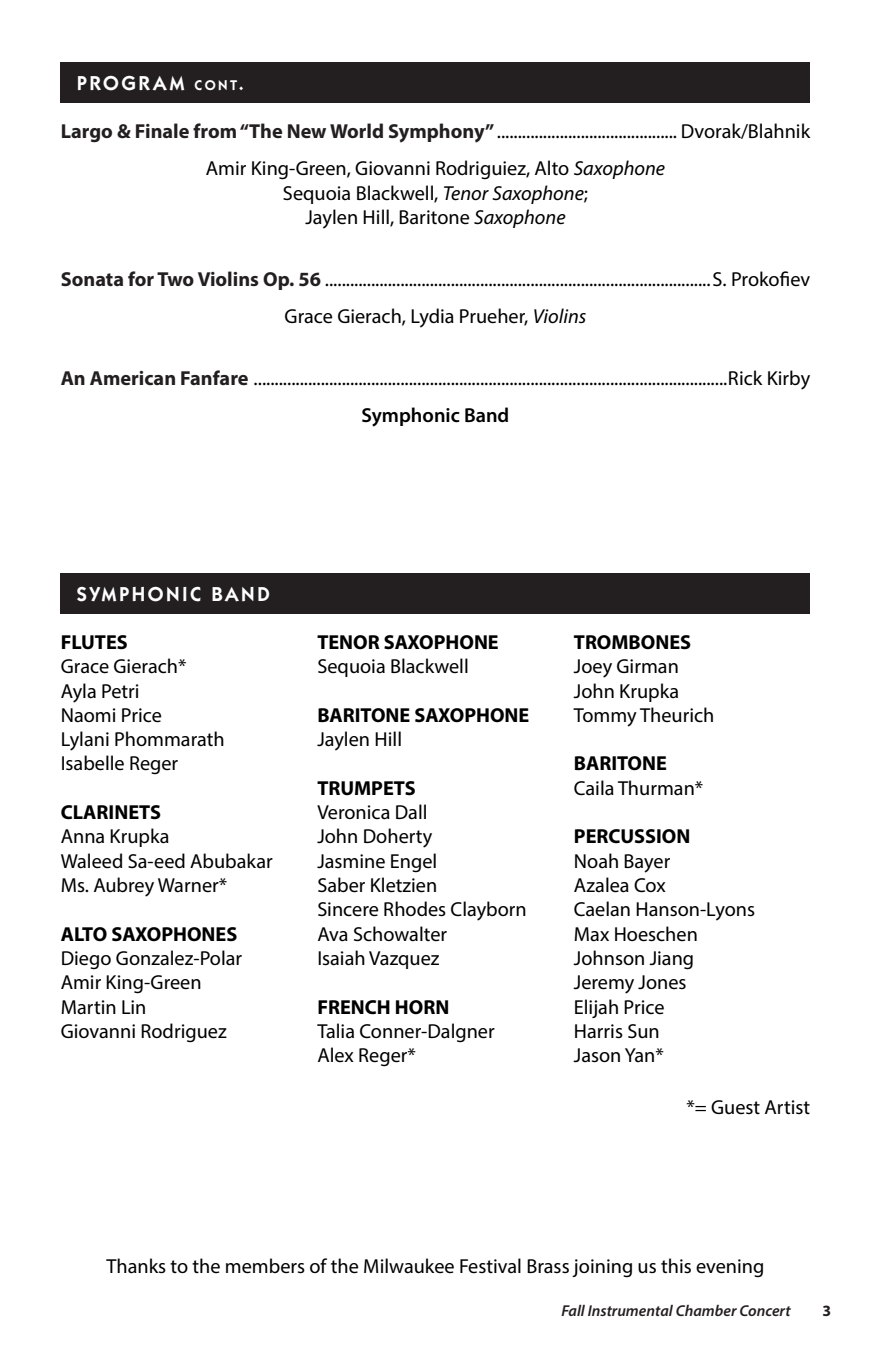
<style>
.page{position:relative;width:871px;height:1357px;background:#fff}
.page>*{position:absolute;margin:0;border:0;box-sizing:border-box;transform-origin:0 0}
.No_Spacing{font:20.25px/24.8px "Myriad Pro";color:#000;text-align:center}
.No_Spacing-2{font:700 20.25px "Myriad Pro";color:#000}
.t1{font:600 20.25px "Itc Kabel";letter-spacing:.125em;color:#fff}
.No_Spacing-3{font:600 20.25px "Myriad Pro";color:#000}
.t2{font:italic 600 15.75px "Myriad Pro";color:#231f20}
.t3{font:700 15.75px "Myriad Pro";color:#231f20}
.s1{font-size:14.17px}
.s2{font-style:inherit}
.s3{font-weight:700;color:#231f20}
.s4{font-style:italic}
</style>
<div class="page">
<div style="left:61px;top:573px;width:749px;height:40px;background:#231f20"></div>
<div style="left:61px;top:62px;width:749px;height:41px;background:#231f20"></div>
<p class="t1" style="left:77px;top:71px;width:169px">PROGRAM <span class="s1">CONT</span><span class="s2">.</span></p>
<p class="No_Spacing" style="left:61px;top:119px;width:751px"><span class="s3">Largo &amp; Finale from “The New World Symphony”</span> ........................................... Dvorak/Blahnik</p>
<p class="No_Spacing" style="left:206px;top:155px;width:461px">Amir King-Green, Giovanni Rodriguiez, Alto <span class="s4">Saxophone<br></span>Sequoia Blackwell, <span class="s4">Tenor Saxophone</span>;<br>Jaylen Hill, Baritone <span class="s4">Saxophone</span></p>
<p class="No_Spacing" style="left:61px;top:267px;width:751px"><span class="s3">Sonata for Two Violins Op. 56</span> ............................................................................................S. Prokofiev</p>
<p class="No_Spacing" style="left:285px;top:303px;width:303px">Grace Gierach, Lydia Prueher, <span class="s4">Violins</span></p>
<p class="No_Spacing" style="left:61px;top:365px;width:751px"><span class="s3">An American Fanfare</span> .................................................................................................................Rick Kirby</p>
<p class="No_Spacing-3" style="left:361px;top:402px;width:149px">Symphonic Band</p>
<p class="t1" style="left:77px;top:582px;width:194px">SYMPHONIC BAND</p>
<p class="No_Spacing-2" style="left:61px;top:629px;width:69px">FLUTES</p>
<p class="No_Spacing" style="left:61px;top:654px;width:127px">Grace Gierach*</p>
<p class="No_Spacing" style="left:61px;top:678px;width:80px">Ayla Petri</p>
<p class="No_Spacing" style="left:61px;top:702px;width:103px">Naomi Price</p>
<p class="No_Spacing" style="left:61px;top:727px;width:166px">Lylani Phommarath</p>
<p class="No_Spacing" style="left:61px;top:751px;width:119px">Isabelle Reger</p>
<p class="No_Spacing-2" style="left:61px;top:799px;width:102px">CLARINETS</p>
<p class="No_Spacing" style="left:61px;top:824px;width:110px">Anna Krupka</p>
<p class="No_Spacing" style="left:61px;top:848px;width:213px">Waleed Sa-eed Abubakar</p>
<p class="No_Spacing" style="left:61px;top:872px;width:168px">Ms. Aubrey Warner*</p>
<p class="No_Spacing-2" style="left:61px;top:920px;width:178px">ALTO SAXOPHONES</p>
<p class="No_Spacing" style="left:61px;top:945px;width:183px">Diego Gonzalez-Polar</p>
<p class="No_Spacing" style="left:61px;top:970px;width:142px">Amir King-Green</p>
<p class="No_Spacing" style="left:61px;top:994px;width:87px">Martin Lin</p>
<p class="No_Spacing" style="left:61px;top:1018px;width:167px">Giovanni Rodriguez</p>
<p class="No_Spacing-2" style="left:317px;top:629px;width:183px">TENOR SAXOPHONE</p>
<p class="No_Spacing" style="left:317px;top:654px;width:153px">Sequoia Blackwell</p>
<p class="No_Spacing-2" style="left:317px;top:702px;width:214px">BARITONE SAXOPHONE</p>
<p class="No_Spacing" style="left:317px;top:727px;width:86px">Jaylen Hill</p>
<p class="No_Spacing-2" style="left:317px;top:775px;width:100px">TRUMPETS</p>
<p class="No_Spacing" style="left:317px;top:799px;width:112px">Veronica Dall</p>
<p class="No_Spacing" style="left:317px;top:824px;width:116px">John Doherty</p>
<p class="No_Spacing" style="left:317px;top:848px;width:122px">Jasmine Engel</p>
<p class="No_Spacing" style="left:317px;top:872px;width:121px">Saber Kletzien</p>
<p class="No_Spacing" style="left:317px;top:897px;width:211px">Sincere Rhodes Clayborn</p>
<p class="No_Spacing" style="left:317px;top:921px;width:131px">Ava Schowalter</p>
<p class="No_Spacing" style="left:317px;top:945px;width:124px">Isaiah Vazquez</p>
<p class="No_Spacing-2" style="left:317px;top:993px;width:134px">FRENCH HORN</p>
<p class="No_Spacing" style="left:317px;top:1018px;width:179px">Talia Conner-Dalgner</p>
<p class="No_Spacing" style="left:317px;top:1042px;width:100px">Alex Reger*</p>
<p class="No_Spacing-2" style="left:574px;top:629px;width:119px">TROMBONES</p>
<p class="No_Spacing" style="left:574px;top:654px;width:106px">Joey Girman</p>
<p class="No_Spacing" style="left:574px;top:678px;width:107px">John Krupka</p>
<p class="No_Spacing" style="left:574px;top:702px;width:142px">Tommy Theurich</p>
<p class="No_Spacing-2" style="left:574px;top:750px;width:95px">BARITONE</p>
<p class="No_Spacing" style="left:574px;top:775px;width:131px">Caila Thurman*</p>
<p class="No_Spacing-2" style="left:574px;top:823px;width:118px">PERCUSSION</p>
<p class="No_Spacing" style="left:574px;top:848px;width:98px">Noah Bayer</p>
<p class="No_Spacing" style="left:574px;top:872px;width:93px">Azalea Cox</p>
<p class="No_Spacing" style="left:574px;top:897px;width:183px">Caelan Hanson-Lyons</p>
<p class="No_Spacing" style="left:574px;top:921px;width:126px">Max Hoeschen</p>
<p class="No_Spacing" style="left:574px;top:945px;width:122px">Johnson Jiang</p>
<p class="No_Spacing" style="left:574px;top:970px;width:114px">Jeremy Jones</p>
<p class="No_Spacing" style="left:574px;top:994px;width:92px">Elijah Price</p>
<p class="No_Spacing" style="left:574px;top:1018px;width:87px">Harris Sun</p>
<p class="No_Spacing" style="left:574px;top:1042px;width:91px">Jason Yan*</p>
<p class="No_Spacing" style="left:686px;top:1094px;width:125px">*= Guest Artist</p>
<p class="No_Spacing" style="left:106px;top:1253px;width:659px">Thanks to the members of the Milwaukee Festival Brass joining us this evening</p>
<p class="t2" style="left:561px;top:1301px;width:231px">Fall Instrumental Chamber Concert</p>
<p class="t3" style="left:822px;top:1301px;width:10px">3</p>
</div>
